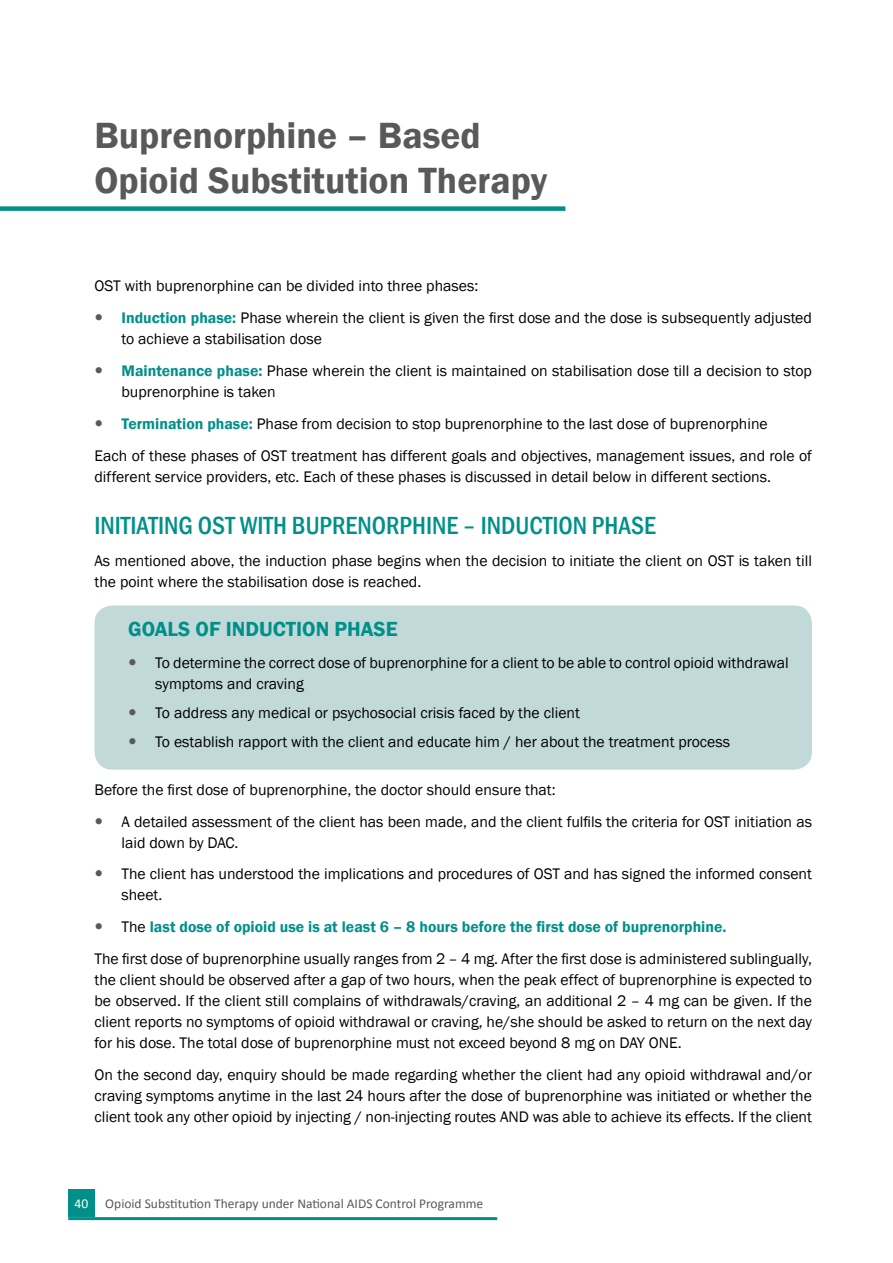
<style>
.page{position:relative;width:893px;height:1263px;background:#fff}
.page>*{position:absolute;margin:0;border:0;box-sizing:border-box;transform-origin:0 0}
.t1{font:600 37.5px/45px "Franklin Gothic";color:#58595b}
.t2{font:500 condensed 25.5px "Franklin Gothic";color:#009089}
.t3{font:600 21px "Franklin Gothic";color:#009089}
.t4{font:15.75px/21px "Franklin Gothic";color:#000}
.t5{font:600 15.75px "Franklin Gothic";color:#009089}
.t6{font:13.5px "Calibri";color:#58595b}
.t7{font:13.5px "Calibri";color:#fff}
.s1{font-weight:600;color:#009089}
.s2{font-weight:400;color:#000}
</style>
<div class="page">
<div style="left:68px;top:1189px;width:26px;height:28px;background:#009089"></div>
<hr style="left:68px;top:1217px;width:429px;height:3px;background:#009089">
<div style="left:94px;top:605px;width:718px;height:165px;background:#c1dad9;border-radius:18px"></div>
<div style="left:0;top:206px;width:565px;height:5px;background:#009089"></div>
<h1 class="t1" style="left:95px;top:113px;width:454px">Buprenorphine – Based<br>Opioid Substitution Therapy</h1>
<p class="t4" style="left:121px;top:271px;width:692px;line-height:31.8px;text-indent:-27px">OST with buprenorphine can be divided into three phases:<br><span class="s1">Induction phase:</span> Phase wherein the client is given the first dose and the dose is subsequently adjusted</p>
<p class="t4" style="left:121px;top:323px;width:692px;line-height:31.8px">to achieve a stabilisation dose<br><span class="s1">Maintenance phase:</span> Phase wherein the client is maintained on stabilisation dose till a decision to stop</p>
<p class="t4" style="left:121px;top:382px;width:156px">buprenorphine is taken</p>
<p class="t4" style="left:121px;top:413px;width:648px"><span class="s1">Termination phase:</span> Phase from decision to stop buprenorphine to the last dose of buprenorphine</p>
<p class="t4" style="left:95px;top:445px;width:719px">Each of these phases of OST treatment has different goals and objectives, management issues, and role of</p>
<p class="t4" style="left:95px;top:466px;width:678px">different service providers, etc. Each of these phases is discussed in detail below in different sections.</p>
<h2 class="t2" style="left:95px;top:509px;width:563px">INITIATING OST WITH BUPRENORPHINE – INDUCTION PHASE</h2>
<p class="t4" style="left:95px;top:550px;width:719px">As mentioned above, the induction phase begins when the decision to initiate the client on OST is taken till the point where the stabilisation dose is reached.</p>
<h3 class="t3" style="left:128px;top:616px;width:271px">GOALS OF INDUCTION PHASE</h3>
<p class="t4" style="left:155px;top:652px;width:635px">To determine the correct dose of buprenorphine for a client to be able to control opioid withdrawal symptoms and craving</p>
<p class="t4" style="left:155px;top:698px;width:576px;line-height:29.1px">To address any medical or psychosocial crisis faced by the client<br>To establish rapport with the client and educate him / her about the treatment process</p>
<p class="t4" style="left:121px;top:774px;width:692px;line-height:31.8px;text-indent:-27px">Before the first dose of buprenorphine, the doctor should ensure that:<br>A detailed assessment of the client has been made, and the client fulfils the criteria for OST initiation as</p>
<p class="t4" style="left:121px;top:827px;width:692px;line-height:31.8px">laid down by DAC.<br>The client has understood the implications and procedures of OST and has signed the informed consent</p>
<p class="t4" style="left:121px;top:885px;width:42px">sheet.</p>
<p class="t5" style="left:121px;top:917px;width:607px"><span class="s2">The</span> last dose of opioid use is at least 6 – 8 hours before the first dose of buprenorphine.</p>
<p class="t4" style="left:95px;top:949px;width:719px">The first dose of buprenorphine usually ranges from 2 – 4 mg. After the first dose is administered sublingually,</p>
<p class="t4" style="left:95px;top:970px;width:719px;text-align:justify">the client should be observed after a gap of two hours, when the peak effect of buprenorphine is expected to be observed. If the client still complains of withdrawals/craving, an additional 2 – 4 mg can be given. If the client reports no symptoms of opioid withdrawal or craving, he/she should be asked to return on the next day for his dose. The total dose of buprenorphine must not exceed beyond 8 mg on DAY ONE.</p>
<p class="t4" style="left:95px;top:1064px;width:719px;text-align:justify">On the second day, enquiry should be made regarding whether the client had any opioid withdrawal and/or craving symptoms anytime in the last 24 hours after the dose of buprenorphine was initiated or whether the client took any other opioid by injecting / non-injecting routes AND was able to achieve its effects. If the client</p>
<p class="t7" style="left:75px;top:1195px;width:15px">40</p>
<p class="t6" style="left:105px;top:1195px;width:379px">Opioid Substitution Therapy under National AIDS Control Programme</p>
</div>
